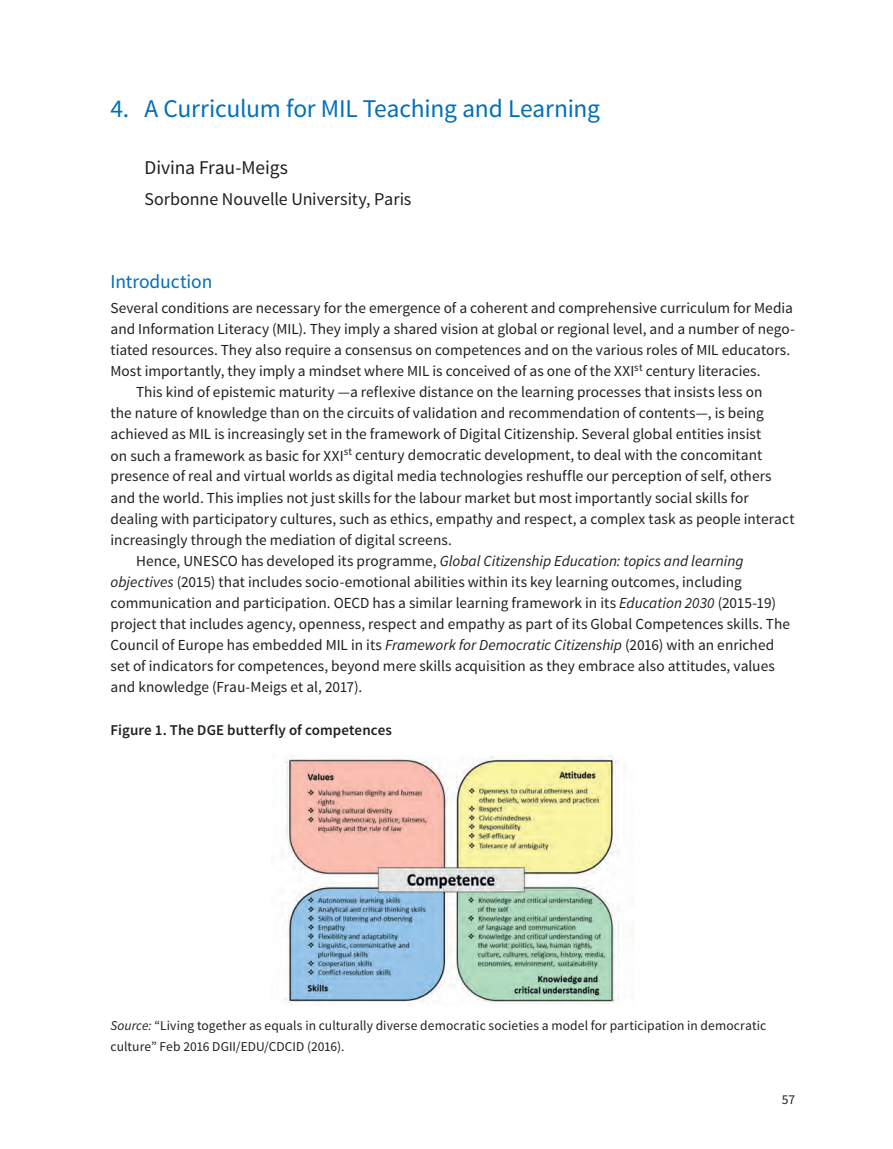
<style>
.page{position:relative;width:893px;height:1149px;background:#fff}
.page>*{position:absolute;margin:0;border:0;box-sizing:border-box;transform-origin:0 0}
._1Rubrik_x__Huvudrub{font:25.5px "Source Sans Pro";letter-spacing:-.01em;color:#006fba}
._1Författare{font:19.5px "Source Sans Pro";letter-spacing:-.005em;color:#231f20}
._1Rubrik_x_x_Mellanr{font:19.5px "Source Sans Pro";letter-spacing:-.005em;color:#006fba}
._1Institution{font:18px "Source Sans Pro";letter-spacing:-.005em;color:#231f20}
._1Brödtext_2{font:15.3px/21px "Source Sans Pro";color:#231f20}
._1Brödtext_1{font:15.3px/21px "Source Sans Pro";color:#231f20}
._1Figurrubrik{font:600 15px "Source Sans Pro";letter-spacing:.005em;color:#231f20}
._1Brödtext_1-2{font:13.5px/21px "Source Sans Pro";letter-spacing:.005em;color:#231f20}
.s1{font-style:italic}
</style>
<div class="page">
<img style="left:284px;top:755px;width:341px;height:250px">
<p class="_1Rubrik_x__Huvudrub" style="left:111px;top:93px;width:491px">4. A Curriculum for MIL Teaching and Learning</p>
<p class="_1Författare" style="left:145px;top:155px;width:145px">Divina Frau-Meigs</p>
<p class="_1Institution" style="left:145px;top:188px;width:268px">Sorbonne Nouvelle University, Paris</p>
<p class="_1Rubrik_x_x_Mellanr" style="left:111px;top:269px;width:103px">Introduction</p>
<p class="_1Brödtext_1" style="left:111px;top:298px;width:686px">Several conditions are necessary for the emergence of a coherent and comprehensive curriculum for Media and Information Literacy (MIL). They imply a shared vision at global or regional level, and a number of nego&shy;tiated resources. They also require a consensus on competences and on the various roles of MIL educators.<br>Most importantly, they imply a mindset where MIL is conceived of as one of the XXI<sup>st</sup> century literacies.</p>
<p class="_1Brödtext_2" style="left:111px;top:382px;width:685px;text-indent:26px">This kind of epistemic maturity —a reflexive distance on the learning processes that insists less on<br>the nature of knowledge than on the circuits of validation and recommendation of contents—, is being achieved as MIL is increasingly set in the framework of Digital Citizenship. Several global entities insist<br>on such a framework as basic for XXI<sup>st</sup> century democratic development, to deal with the concomitant presence of real and virtual worlds as digital media technologies reshuffle our perception of self, others and the world. This implies not just skills for the labour market but most importantly social skills for dealing with participatory cultures, such as ethics, empathy and respect, a complex task as people interact increasingly through the mediation of digital screens.</p>
<p class="_1Brödtext_2" style="left:111px;top:550px;width:681px;text-indent:26px">Hence, UNESCO has developed its programme, <span class="s1">Global Citizenship Education: topics and learning objectives</span> (2015) that includes socio-emotional abilities within its key learning outcomes, including communication and participation. OECD has a similar learning framework in its <span class="s1">Education 2030</span> (2015-19) project that includes agency, openness, respect and empathy as part of its Global Competences skills. The Council of Europe has embedded MIL in its <span class="s1">Framework for Democratic Citizenship</span> (2016) with an enriched set of indicators for competences, beyond mere skills acquisition as they embrace also attitudes, values and knowledge (Frau-Meigs et al, 2017).</p>
<p class="_1Figurrubrik" style="left:111px;top:720px;width:283px">Figure 1. The DGE butterfly of competences</p>
<p class="_1Brödtext_1-2" style="left:111px;top:1015px;width:657px"><span class="s1">Source:</span> “Living together as equals in culturally diverse democratic societies a model for participation in democratic culture” Feb 2016 DGII/EDU/CDCID (2016).</p>
<p class="_1Brödtext_1-2" style="left:782px;top:1088px;width:15px">57</p>
</div>
